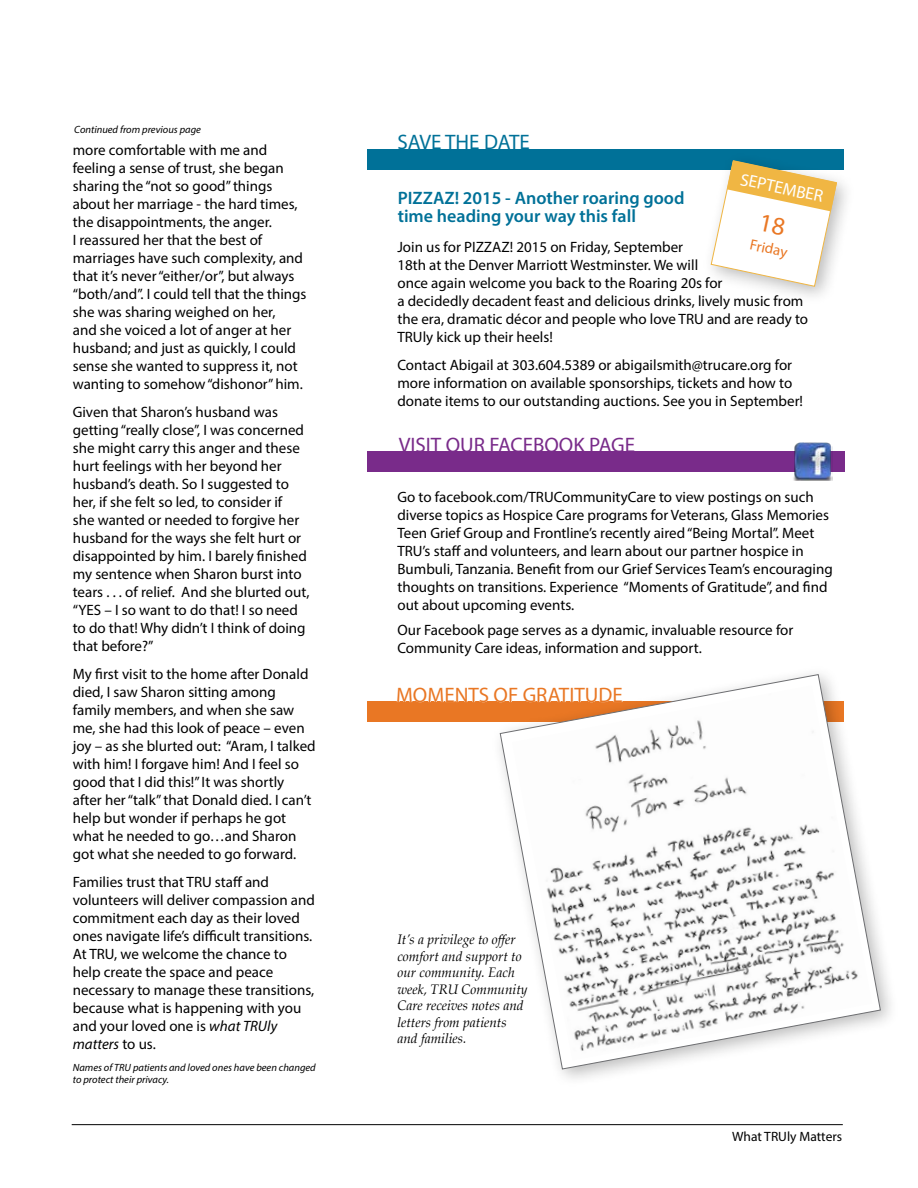
<style>
.page{position:relative;width:918px;height:1188px;background:#fff}
.page>*{position:absolute;margin:0;border:0;box-sizing:border-box;transform-origin:0 0}
.t1{font:21px "Myriad Pro";color:#792b8a}
.t2{font:21px "Myriad Pro";color:#e97724}
.t3{font:21px "Myriad Pro";color:#007198}
.t4{font:600 18px/18px "Myriad Pro";color:#007198}
.t5{font:17.25px "Myriad Pro";color:#fff}
.t6{font:15px/18px "Myriad Pro";color:#000}
.t7{font:15px "Myriad Pro";color:#e97724}
.t8{font:italic 13.5px/16.5px "Palatino";color:#000}
.t9{font:13.5px "Myriad Pro";color:#000}
.t10{font:italic 10.5px/12px "Myriad Pro";color:#000}
.s1{font-style:italic}
</style>
<div class="page">
<div style="left:367px;top:149px;width:477px;height:20px;background:#007198"></div>
<div style="left:702px;top:151px;width:153px;height:154px;background:#000;opacity:.27"></div>
<svg style="left:398px;top:451px;width:237px;height:1px"></svg>
<div style="left:368px;top:452px;width:477px;height:20px;background:#792b8a"></div>
<img style="left:793px;top:443px;width:40px;height:37px">
<hr style="left:72px;top:1124px;width:771px;height:1px;background:#000">
<div style="left:367px;top:701px;width:477px;height:21px;background:#e97724"></div>
<svg style="left:397px;top:701px;width:90px;height:2px"></svg>
<div style="left:491px;top:665px;width:408px;height:423px;background:#fff"></div>
<svg style="left:500px;top:674px;width:381px;height:395px"></svg>
<img style="left:512px;top:685px;width:360px;height:375px">
<svg style="left:711px;top:160px;width:126px;height:127px"></svg>
<p class="t10" style="left:74px;top:123px;width:128px">Continued from previous page</p>
<p class="t6" style="left:73px;top:141px;width:235px">more comfortable with me and feeling a sense of trust, she began sharing the “not so good” things about her marriage - the hard times, the disappointments, the anger.<br>I reassured her that the best of marriages have such complexity, and that it’s never “either/or”, but always “both/and”. I could tell that the things she was sharing weighed on her,<br>and she voiced a lot of anger at her husband; and just as quickly, I could sense she wanted to suppress it, not wanting to somehow “dishonor” him.</p>
<p class="t6" style="left:73px;top:403px;width:238px">Given that Sharon’s husband was getting “really close”, I was concerned she might carry this anger and these hurt feelings with her beyond her husband’s death. So I suggested to her, if she felt so led, to consider if<br>she wanted or needed to forgive her husband for the ways she felt hurt or disappointed by him. I barely finished my sentence when Sharon burst into tears . . . of relief. And she blurted out, “YES – I so want to do that! I so need to do that! Why didn’t I think of doing that before?”</p>
<p class="t6" style="left:73px;top:665px;width:244px">My first visit to the home after Donald died, I saw Sharon sitting among family members, and when she saw me, she had this look of peace – even joy – as she blurted out: “Aram, I talked with him! I forgave him! And I feel so good that I did this!” It was shortly after her “talk” that Donald died. I can’t help but wonder if perhaps he got what he needed to go…and Sharon got what she needed to go forward.</p>
<p class="t6" style="left:73px;top:873px;width:244px">Families trust that TRU staff and volunteers will deliver compassion and commitment each day as their loved ones navigate life’s difficult transitions.<br>At TRU, we welcome the chance to help create the space and peace necessary to manage these transitions, because what is happening with you and your loved one is <span class="s1">what TRUly matters</span> to us.</p>
<p class="t10" style="left:73px;top:1062px;width:245px">Names of TRU patients and loved ones have been changed to protect their privacy.</p>
<h1 class="t3" style="left:397px;top:129px;width:134px">SAVE THE DATE</h1>
<p class="t5" style="left:743px;top:169px;width:86px;rotate:12deg">SEPTEMBER</p>
<p class="t6" style="left:397px;top:238px;width:412px">Join us for PIZZAZ! 2015 on Friday, September<br>18th at the Denver Marriott Westminster. We will<br>once again welcome you back to the Roaring 20s for<br>a decidedly decadent feast and delicious drinks, lively music from the era, dramatic décor and people who love TRU and are ready to TRUly kick up their heels!</p>
<p class="t6" style="left:397px;top:356px;width:407px">Contact Abigail at 303.604.5389 or abigailsmith@trucare.org for more information on available sponsorships, tickets and how to donate items to our outstanding auctions. See you in September!</p>
<p class="t4" style="left:398px;top:188px;width:288px">PIZZAZ! 2015 - Another roaring good time heading your way this fall</p>
<p class="t7" style="left:752px;top:235px;width:40px;rotate:12deg">Friday</p>
<h1 class="t1" style="left:399px;top:432px;width:238px">VISIT OUR FACEBOOK PAGE</h1>
<p class="t6" style="left:397px;top:488px;width:437px">Go to facebook.com/TRUCommunityCare to view postings on such diverse topics as Hospice Care programs for Veterans, Glass Memories Teen Grief Group and Frontline’s recently aired “Being Mortal”. Meet TRU’s staff and volunteers, and learn about our partner hospice in Bumbuli, Tanzania. Benefit from our Grief Services Team’s encouraging thoughts on transitions. Experience “Moments of Gratitude”, and find out about upcoming events.</p>
<p class="t6" style="left:397px;top:621px;width:397px">Our Facebook page serves as a dynamic, invaluable resource for<br>Community Care ideas, information and support.</p>
<h1 class="t2" style="left:396px;top:682px;width:228px">MOMENTS OF GRATITUDE</h1>
<p class="t8" style="left:397px;top:931px;width:132px">It’s a privilege to offer comfort and support to our community. Each week, TRU Community<br>Care receives notes and letters from patients and families.</p>
<p class="t9" style="left:732px;top:1128px;width:111px">What TRUly Matters</p>
</div>
